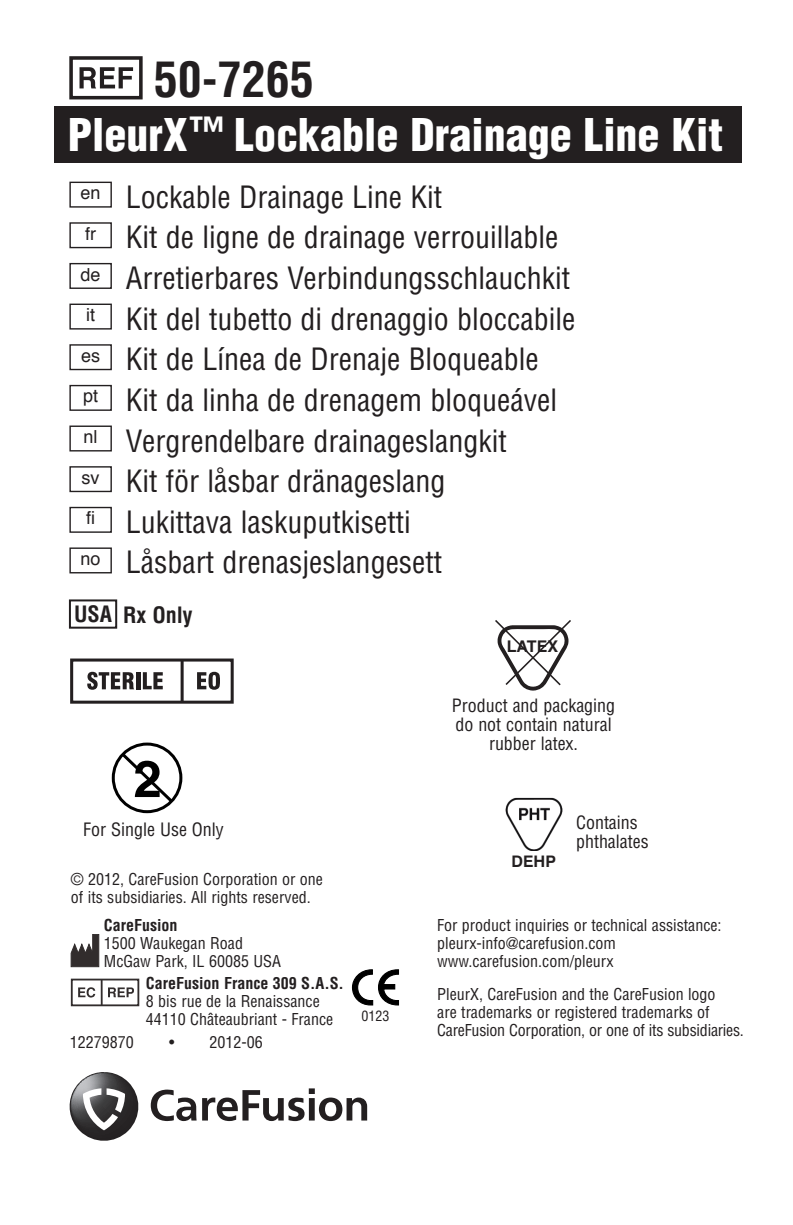
<style>
.page{position:relative;width:793px;height:1225px;background:#fff}
.page>*{position:absolute;margin:0;border:0;box-sizing:border-box;transform-origin:0 0}
.t1{font:700 51px "Helvetica";color:#000}
.t2{font:700 condensed 48px "Helvetica";color:#231f20}
.t3{font:900 condensed 44px "Helvetica";color:#fff}
.t4{font:condensed 30px/40.6px "Helvetica";color:#231f20}
.t5{font:700 condensed 22px "Helvetica";color:#231f20}
.t6{font:condensed 18px/19px "Helvetica";color:#231f20;text-align:center}
.t7{font:18px "Helvetica";color:#231f20}
.t8{font:condensed 16px/18px "Helvetica";color:#231f20}
.t9{font:700 condensed 16px "Helvetica";color:#231f20}
.t10{font:700 16px "Helvetica";color:#231f20}
.t11{font:700 16px "Swiss 721 BT";color:#231f20}
.t12{font:condensed 14px "Helvetica";color:#231f20}
.s1{font-size:38px}
</style>
<div class="page">
<div style="left:69px;top:507px;width:43px;height:26px;border:1px solid #231f20"></div>
<div style="left:69px;top:466px;width:43px;height:26px;border:1px solid #231f20"></div>
<div style="left:69px;top:425px;width:43px;height:26px;border:1px solid #231f20"></div>
<div style="left:69px;top:344px;width:43px;height:26px;border:1px solid #231f20"></div>
<div style="left:69px;top:304px;width:43px;height:25px;border:1px solid #231f20"></div>
<div style="left:69px;top:263px;width:43px;height:26px;border:1px solid #231f20"></div>
<div style="left:69px;top:222px;width:43px;height:26px;border:1px solid #231f20"></div>
<div style="left:69px;top:182px;width:43px;height:26px;border:1px solid #231f20"></div>
<div style="left:69px;top:547px;width:43px;height:26px;border:1px solid #231f20"></div>
<div style="left:69px;top:385px;width:43px;height:26px;border:1px solid #231f20"></div>
<div style="left:54px;top:106px;width:688px;height:57px;background:#231f20"></div>
<div style="left:69px;top:56px;width:74px;height:43px;border:4px solid #231f20"></div>
<svg style="left:80px;top:67px;width:53px;height:21px"></svg>
<div style="left:112px;top:742px;width:70px;height:71px;border:3px solid #000;border-radius:50%"></div>
<svg style="left:119px;top:750px;width:57px;height:55px"></svg>
<div style="left:69px;top:599px;width:48px;height:30px;border:2px solid #231f20"></div>
<svg style="left:87px;top:672px;width:47px;height:18px"></svg>
<hr style="left:136px;top:672px;width:4px;height:17px;background:#231f20">
<svg style="left:143px;top:672px;width:20px;height:17px"></svg>
<svg style="left:197px;top:672px;width:23px;height:18px"></svg>
<div style="left:70px;top:658px;width:164px;height:46px;border:3px solid #231f20"></div>
<hr style="left:181px;top:659px;width:3px;height:43px;background:#231f20">
<svg style="left:151px;top:1088px;width:216px;height:33px"></svg>
<svg style="left:69px;top:1072px;width:70px;height:69px"></svg>
<svg style="left:71px;top:934px;width:28px;height:33px"></svg>
<div style="left:71px;top:978px;width:68px;height:28px;border:2px solid #322d2d"></div>
<hr style="left:101px;top:979px;width:2px;height:26px;background:#322d2d">
<svg style="left:78px;top:987px;width:17px;height:10px"></svg>
<svg style="left:108px;top:987px;width:26px;height:10px"></svg>
<svg style="left:351px;top:969px;width:48px;height:37px"></svg>
<svg style="left:495px;top:620px;width:76px;height:71px"></svg>
<img style="left:505px;top:798px;width:57px;height:53px">
<h2 class="t2" style="left:154px;top:52px;width:161px">50-7265</h2>
<h3 class="t3" style="left:68px;top:110px;width:657px">PleurX<span class="s1">™</span> Lockable Drainage Line Kit</h3>
<p class="t7" style="left:81px;top:185px;width:22px">en</p>
<p class="t7" style="left:85px;top:226px;width:12px">fr</p>
<p class="t7" style="left:81px;top:267px;width:22px">de</p>
<p class="t7" style="left:86px;top:307px;width:10px">it</p>
<p class="t7" style="left:81px;top:348px;width:21px">es</p>
<p class="t7" style="left:83px;top:389px;width:17px">pt</p>
<p class="t7" style="left:84px;top:429px;width:16px">nl</p>
<p class="t7" style="left:82px;top:470px;width:19px">sv</p>
<p class="t7" style="left:86px;top:510px;width:10px">fi</p>
<p class="t7" style="left:81px;top:551px;width:22px">no</p>
<p class="t4" style="left:126px;top:177px;width:451px">Lockable Drainage Line Kit<br>Kit de ligne de drainage verrouillable Arretierbares Verbindungsschlauchkit Kit del tubetto di drenaggio bloccabile Kit de Línea de Drenaje Bloqueable Kit da linha de drenagem bloqueável Vergrendelbare drainageslangkit<br>Kit för låsbar dränageslang<br>Lukittava laskuputkisetti<br>Låsbart drenasjeslangesett</p>
<h3 class="t5" style="left:74px;top:602px;width:120px">USA Rx Only</h3>
<h1 class="t1" style="left:133px;top:758px;width:30px">2</h1>
<p class="t6" style="left:83px;top:820px;width:142px">For Single Use Only</p>
<p class="t8" style="left:71px;top:871px;width:254px">© 2012, CareFusion Corporation or one of its subsidiaries. All rights reserved.</p>
<p class="t9" style="left:104px;top:916px;width:75px">CareFusion</p>
<p class="t8" style="left:104px;top:934px;width:179px">1500 Waukegan Road<br>McGaw Park, IL 60085 USA</p>
<p class="t9" style="left:146px;top:974px;width:200px">CareFusion France 309 S.A.S.</p>
<p class="t8" style="left:146px;top:993px;width:189px">8 bis rue de la Renaissance<br>44110 Châteaubriant - France</p>
<p class="t8" style="left:70px;top:1033px;width:65px">12279870</p>
<p class="t8" style="left:169px;top:1033px;width:95px">• 2012-06</p>
<p class="t12" style="left:362px;top:1008px;width:29px">0123</p>
<p class="t10" style="left:507px;top:635px;width:53px">LATEX</p>
<p class="t6" style="left:452px;top:696px;width:165px">Product and packaging do not contain natural rubber latex.</p>
<p class="t11" style="left:512px;top:856px;width:46px">DEHP</p>
<p class="t6" style="left:576px;top:813px;width:74px;text-align:left">Contains phthalates</p>
<p class="t8" style="left:437px;top:916px;width:286px">For product inquiries or technical assistance: pleurx-info@carefusion.com www.carefusion.com/pleurx</p>
<p class="t8" style="left:437px;top:985px;width:308px">PleurX, CareFusion and the CareFusion logo<br>are trademarks or registered trademarks of<br>CareFusion Corporation, or one of its subsidiaries.</p>
</div>
